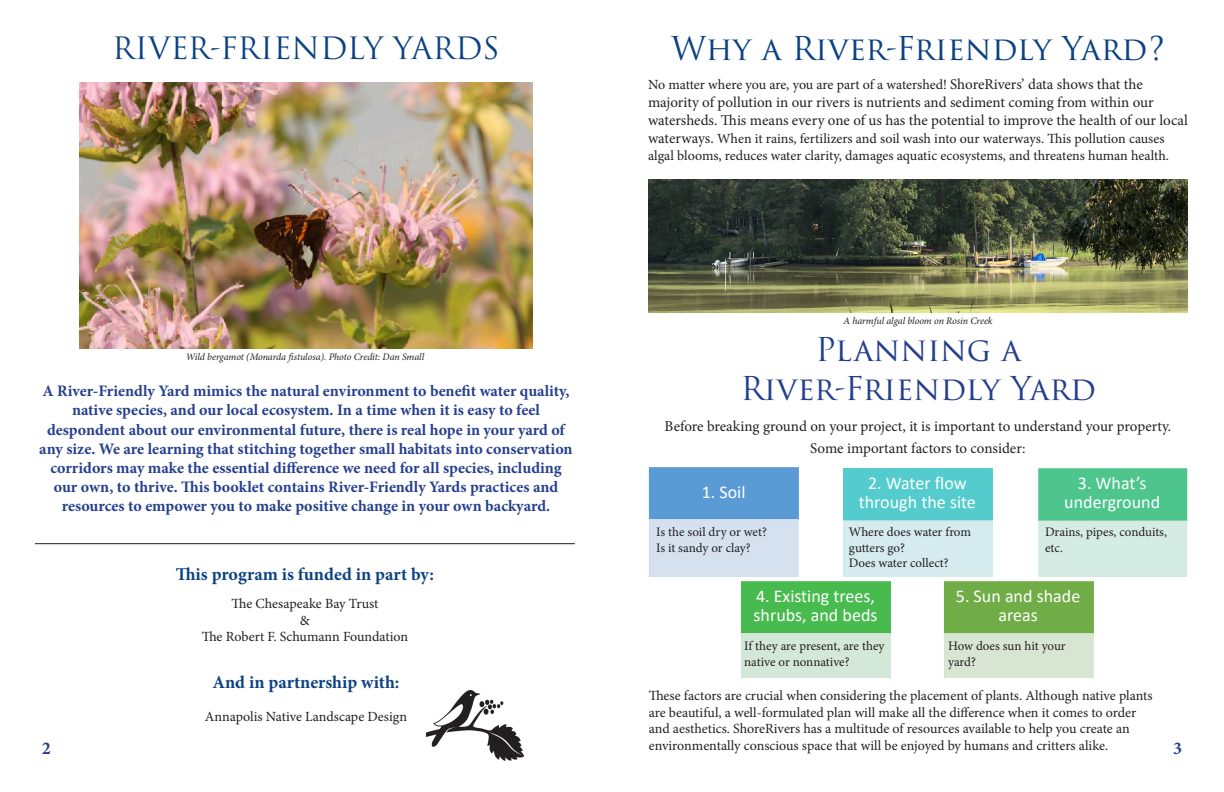
<style>
.page{position:relative;width:1224px;height:792px;background:#fff}
.page>*{position:absolute;margin:0;border:0;box-sizing:border-box;transform-origin:0 0}
.t1{font:32px "Trajan Pro 3";color:#253f8e}
.t2{font:32px "Trajan Pro 3";letter-spacing:-.015em;color:#0c4283}
.t3{font:30px "Trajan Pro 3";color:#0c4283}
.t4{font:18px/19px "Calibri";color:#fff;text-align:center}
.t5{font:700 18px "Minion Pro";color:#0c4283}
.t6{font:700 18px "Minion Pro";color:#253f8e}
.t7{font:700 16px/19.2px "Minion Pro";color:#253f8e;text-align:center}
.t8{font:15px/21.6px "Minion Pro";letter-spacing:-.005em;color:#231f20;text-align:center}
.t9{font:14px "Minion Pro";color:#231f20}
.t10{font:13px/15.6px "Minion Pro";letter-spacing:-.005em;color:#231f20}
.t11{font:italic 10px "Minion Pro";letter-spacing:-.01em;color:#231f20}
.s1{font-size:15px}
</style>
<div class="page">
<hr style="left:35px;top:543px;width:540px;height:1px;background:#231f20">
<img style="left:648px;top:180px;width:540px;height:132px">
<img style="left:79px;top:83px;width:454px;height:266px">
<img style="left:426px;top:690px;width:98px;height:70px">
<div style="left:649px;top:468px;width:149px;height:52px;background:#5b9bd5"></div>
<div style="left:649px;top:467px;width:150px;height:53px;border:1px solid #5b9bd5"></div>
<div style="left:649px;top:519px;width:150px;height:58px;background:#d6e1f0"></div>
<div style="left:844px;top:469px;width:148px;height:52px;background:#54cccd"></div>
<div style="left:843px;top:468px;width:150px;height:53px;border:1px solid #54cccd"></div>
<div style="left:843px;top:520px;width:150px;height:57px;background:#d5ebee"></div>
<div style="left:1038px;top:468px;width:149px;height:53px;background:#4dc58d"></div>
<div style="left:1039px;top:521px;width:148px;height:55px;background:#d0eae0"></div>
<div style="left:1038px;top:521px;width:149px;height:56px;border:1px solid #d0eae0"></div>
<div style="left:742px;top:582px;width:148px;height:52px;background:#48bb4f"></div>
<div style="left:741px;top:581px;width:150px;height:53px;border:1px solid #48bb4f"></div>
<div style="left:741px;top:633px;width:150px;height:45px;background:#d3e8d8"></div>
<div style="left:944px;top:582px;width:149px;height:52px;background:#70ad47"></div>
<div style="left:944px;top:581px;width:150px;height:53px;border:1px solid #70ad47"></div>
<div style="left:944px;top:633px;width:150px;height:45px;background:#d9e5d3"></div>
<p class="t3" style="left:112px;top:27px;width:389px">RIVER-FRIENDLY YARDS</p>
<p class="t11" style="left:186px;top:350px;width:240px">Wild bergamot (Monarda fistulosa). Photo Credit: Dan Small</p>
<p class="t7" style="left:42px;top:381px;width:529px">A River-Friendly Yard mimics the natural environment to benefit water quality, native species, and our local ecosystem. In a time when it is easy to feel</p>
<p class="t7" style="left:39px;top:420px;width:535px">despondent about our environmental future, there is real hope in your yard of any size. We are learning that stitching together small habitats into conservation corridors may make the essential difference we need for all species, including our own, to thrive. This booklet contains River-Friendly Yards practices and</p>
<p class="t7" style="left:62px;top:497px;width:490px">resources to empower you to make positive change in your own backyard.</p>
<p class="t5" style="left:176px;top:562px;width:260px">This program is funded in part by:</p>
<p class="t9" style="left:231px;top:594px;width:148px">The Chesapeake Bay Trust</p>
<p class="t9" style="left:300px;top:611px;width:11px">&amp;</p>
<p class="t9" style="left:202px;top:628px;width:208px">The Robert F. Schumann Foundation</p>
<p class="t2" style="left:671px;top:26px;width:495px">Why a River-Friendly Yard?</p>
<p class="t9" style="left:648px;top:76px;width:496px">No matter where you are, you are part of a watershed! <span class="s1">ShoreRivers’ data shows that the</span></p>
<p class="t8" style="left:648px;top:92px;width:507px">majority of pollution in our rivers is nutrients and sediment coming from within our</p>
<p class="t8" style="left:648px;top:110px;width:541px">watersheds. This means every one of us has the potential to improve the health of our local</p>
<p class="t9" style="left:648px;top:130px;width:518px"><span class="s1">waterways.</span> When it rains, fertilizers and soil wash into our waterways. This pollution causes</p>
<p class="t9" style="left:648px;top:146px;width:523px">algal blooms, reduces water clarity, damages aquatic ecosystems, and threatens human health.</p>
<p class="t11" style="left:843px;top:314px;width:151px">A harmful algal bloom on Rosin Creek</p>
<p class="t1" style="left:815px;top:328px;width:207px">Planning a</p>
<p class="t1" style="left:741px;top:366px;width:357px">River-Friendly Yard</p>
<p class="t8" style="left:665px;top:416px;width:508px">Before breaking ground on your project, it is important to understand your property.<br>Some important factors to consider:</p>
<p class="t4" style="left:859px;top:473px;width:119px">2. Water flow through the site</p>
<p class="t4" style="left:1064px;top:473px;width:97px">3. What’s underground</p>
<p class="t10" style="left:1045px;top:524px;width:123px">Drains, pipes, conduits, etc.</p>
<p class="t4" style="left:754px;top:586px;width:126px;text-align:left">4. Existing trees, shrubs, and beds</p>
<p class="t10" style="left:744px;top:638px;width:142px">If they are present, are they native or nonnative?</p>
<p class="t4" style="left:702px;top:482px;width:45px">1. Soil</p>
<p class="t10" style="left:656px;top:524px;width:112px">Is the soil dry or wet?</p>
<p class="t10" style="left:656px;top:540px;width:96px">Is it sandy or clay?</p>
<p class="t10" style="left:849px;top:524px;width:124px">Where does water from gutters go?</p>
<p class="t10" style="left:849px;top:555px;width:101px">Does water collect?</p>
<p class="t4" style="left:956px;top:586px;width:126px">5. Sun and shade areas</p>
<p class="t10" style="left:948px;top:638px;width:119px">How does sun hit your yard?</p>
<p class="t5" style="left:213px;top:670px;width:188px">And in partnership with:</p>
<p class="t9" style="left:205px;top:707px;width:204px">Annapolis Native Landscape Design</p>
<p class="t9" style="left:649px;top:686px;width:505px">These factors are crucial when considering the placement of plants. Although native plants</p>
<p class="t9" style="left:649px;top:703px;width:489px">are beautiful, a well-formulated plan will make all the difference when it comes to order</p>
<p class="t9" style="left:649px;top:719px;width:483px">and aesthetics. ShoreRivers has a multitude of resources available to help you create an</p>
<p class="t9" style="left:649px;top:736px;width:461px">environmentally conscious space that will be enjoyed by humans and critters alike.</p>
<p class="t6" style="left:42px;top:736px;width:10px">2</p>
<p class="t6" style="left:1173px;top:736px;width:10px">3</p>
</div>
